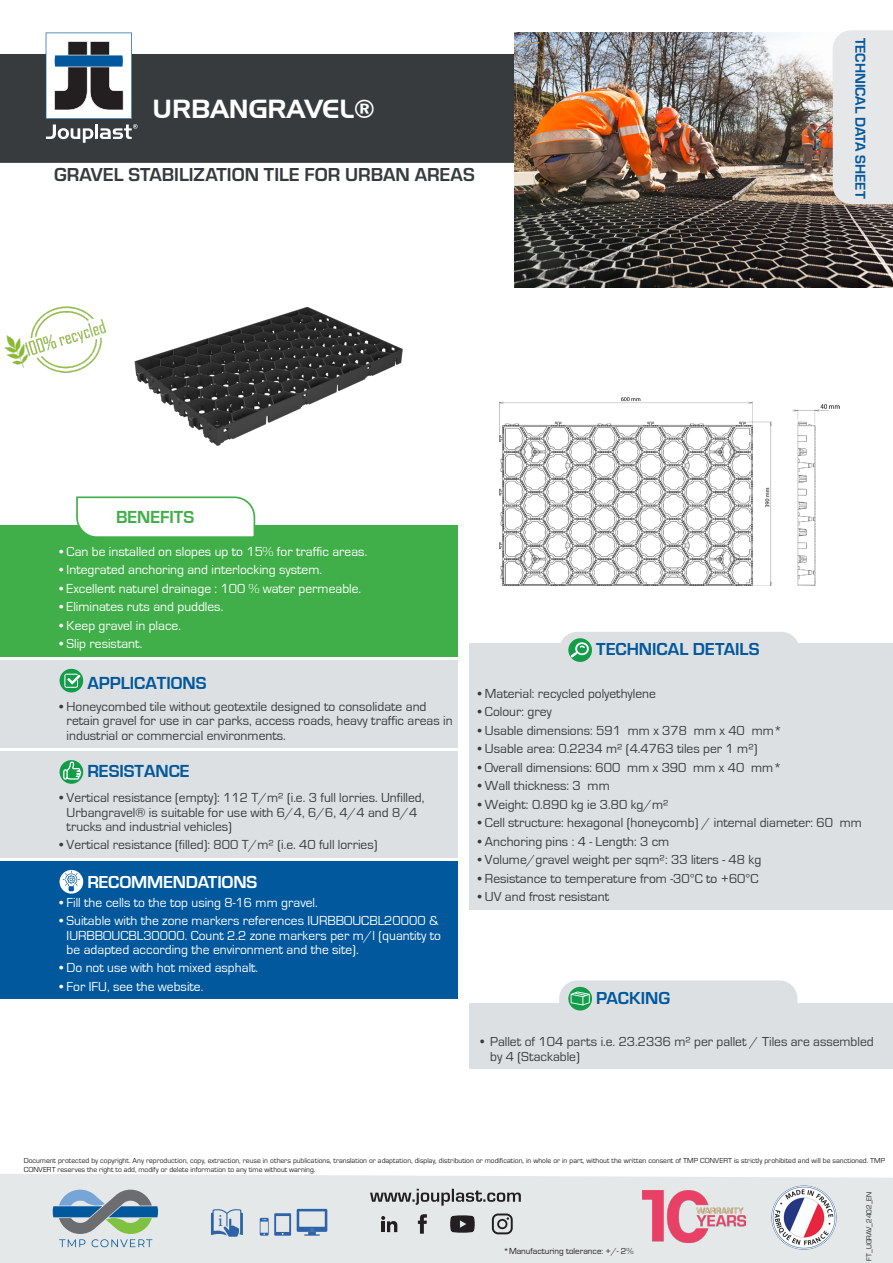
<style>
.page{position:relative;width:893px;height:1263px;background:#fff}
.page>*{position:absolute;margin:0;border:0;box-sizing:border-box;transform-origin:0 0}
.Nom_générique{font:25.5px "Handel Gothic BT";color:#fff}
.Désignation{font:700 19.5px "Eurostile";color:#373b3d}
.t1{font:700 18px "Eurostile";color:#01589c}
.t2{font:700 18px "Eurostile";color:#01589c}
.Specifique{font:700 18px "Eurostile";letter-spacing:-.01em;color:#fff}
.t3{font:700 18px "Eurostile";color:#40ae49}
.t4{font:17.1px "Minion Pro";color:#2e63a8}
.t5{font:700 14.7px "Eurostile";color:#01589c}
.Specifique-2{font:13.5px/14.2px "Eurostile";color:#373b3d}
.Specifique-3{font:13.5px/14.2px "Eurostile";color:#fff}
.t6{font:13.5px/14.2px "Eurostile";color:#373b3d}
.t7{font:9px "Eurostile";color:#231f20}
.t8{font:7.5px/9px "Eurostile";color:#231f20}
</style>
<div class="page">
<div style="left:0;top:1174px;width:893px;height:89px;background:#e5e8e9"></div>
<div style="left:0;top:54px;width:514px;height:109px;background:#373b3d"></div>
<svg style="left:53px;top:1189px;width:105px;height:58px;background:#96afb7"></svg>
<img style="left:771px;top:1184px;width:66px;height:66px">
<img style="left:642px;top:1190px;width:104px;height:52px">
<svg style="left:370px;top:1189px;width:151px;height:16px;background:#aaabac"></svg>
<svg style="left:450px;top:1215px;width:25px;height:18px"></svg>
<svg style="left:381px;top:1216px;width:16px;height:16px"></svg>
<svg style="left:418px;top:1214px;width:9px;height:20px"></svg>
<svg style="left:492px;top:1213px;width:21px;height:21px"></svg>
<div style="left:469px;top:1003px;width:424px;height:66px;background:#dde0e2"></div>
<div style="left:559px;top:980px;width:238px;height:42px;background:#dde0e2;border-radius:18px"></div>
<svg style="left:568px;top:987px;width:24px;height:23px"></svg>
<svg style="left:571px;top:991px;width:19px;height:14px"></svg>
<div style="left:469px;top:643px;width:424px;height:267px;background:#dde0e2"></div>
<div style="left:559px;top:632px;width:240px;height:41px;background:#dde0e2;border-radius:18px"></div>
<svg style="left:568px;top:638px;width:24px;height:24px"></svg>
<svg style="left:571px;top:642px;width:18px;height:16px"></svg>
<img style="left:499px;top:397px;width:340px;height:188px">
<svg style="left:46px;top:33px;width:92px;height:110px"></svg>
<div style="left:0;top:525px;width:458px;height:132px;background:#40ae49"></div>
<div style="left:0;top:660px;width:458px;height:88px;background:#dde0e2"></div>
<div style="left:60px;top:669px;width:23px;height:23px;background:#139d4a;border-radius:50%"></div>
<svg style="left:64px;top:674px;width:16px;height:14px"></svg>
<div style="left:0;top:752px;width:458px;height:106px;background:#dde0e2"></div>
<div style="left:60px;top:760px;width:23px;height:24px;background:#139d4a;border-radius:50%"></div>
<svg style="left:63px;top:760px;width:19px;height:20px"></svg>
<div style="left:0;top:861px;width:458px;height:138px;background:#01589c"></div>
<svg style="left:60px;top:870px;width:23px;height:24px"></svg>
<svg style="left:63px;top:871px;width:17px;height:20px"></svg>
<img style="left:4px;top:306px;width:101px;height:67px">
<img style="left:134px;top:306px;width:269px;height:140px">
<svg style="left:76px;top:496px;width:180px;height:41px"></svg>
<svg style="left:211px;top:1209px;width:32px;height:28px"></svg>
<svg style="left:260px;top:1213px;width:31px;height:23px"></svg>
<svg style="left:297px;top:1209px;width:30px;height:27px"></svg>
<img style="left:514px;top:32px;width:379px;height:256px">
<div style="left:830px;top:29px;width:63px;height:184px;background:#231f20;opacity:.15"></div>
<div style="left:833px;top:30px;width:60px;height:174px;background:#e6e7e9"></div>
<p class="Nom_générique" style="left:152px;top:94px;width:224px">URBANGRAVEL®</p>
<p class="Désignation" style="left:54px;top:161px;width:422px">GRAVEL STABILIZATION TILE FOR URBAN AREAS</p>
<p class="t3" style="left:116px;top:507px;width:80px">BENEFITS</p>
<p class="t5" style="left:871px;top:38px;width:163px;rotate:90deg">TECHNICAL DATA SHEET</p>
<p class="Specifique-3" style="left:60px;top:544px;width:309px">• Can be installed on slopes up to 15% for traffic areas.</p>
<p class="Specifique-3" style="left:60px;top:563px;width:264px">• Integrated anchoring and interlocking system.</p>
<p class="Specifique-3" style="left:60px;top:581px;width:303px">• Excellent naturel drainage : 100 % water permeable.</p>
<p class="Specifique-3" style="left:60px;top:600px;width:165px">• Eliminates ruts and puddles.</p>
<p class="Specifique-3" style="left:60px;top:618px;width:123px">• Keep gravel in place.</p>
<p class="Specifique-3" style="left:60px;top:637px;width:84px">• Slip resistant.</p>
<p class="t2" style="left:87px;top:673px;width:121px">APPLICATIONS</p>
<p class="Specifique-2" style="left:67px;top:700px;width:388px;text-indent:-7px">• Honeycombed tile without geotextile designed to consolidate and retain gravel for use in car parks, access roads, heavy traffic areas in industrial or commercial environments.</p>
<p class="t2" style="left:87px;top:761px;width:104px">RESISTANCE</p>
<p class="Specifique-2" style="left:67px;top:791px;width:359px;text-indent:-7px">• Vertical resistance (empty): 112 T/m² (i.e. 3 full lorries. Unfilled,<br>Urbangravel® is suitable for use with 6/4, 6/6, 4/4 and 8/4 trucks and industrial vehicles)</p>
<p class="Specifique-2" style="left:60px;top:838px;width:319px">• Vertical resistance (filled): 800 T/m² (i.e. 40 full lorries)</p>
<p class="Specifique" style="left:87px;top:869px;width:171px">RECOMMENDATIONS</p>
<p class="Specifique-3" style="left:60px;top:895px;width:260px">• Fill the cells to the top using 8-16 mm gravel.</p>
<p class="Specifique-3" style="left:67px;top:914px;width:376px;text-indent:-7px">• Suitable with the zone markers references IURBBOUCBL20000 &amp;<br>IURBBOUCBL30000. Count 2.2 zone markers per m/l (quantity to be adapted according the environment and the site).</p>
<p class="Specifique-3" style="left:60px;top:961px;width:200px">• Do not use with hot mixed asphalt.</p>
<p class="Specifique-3" style="left:60px;top:979px;width:145px">• For IFU, see the website.</p>
<p class="t1" style="left:596px;top:636px;width:165px">TECHNICAL DETAILS</p>
<p class="Specifique-2" style="left:478px;top:686px;width:180px">• Material: recycled polyethylene</p>
<p class="Specifique-2" style="left:478px;top:705px;width:75px">• Colour: grey</p>
<p class="Specifique-2" style="left:478px;top:723px;width:306px">• Usable dimensions: 591 mm x 378 mm x 40 mm*</p>
<p class="Specifique-2" style="left:478px;top:742px;width:281px">• Usable area: 0.2234 m² (4.4763 tiles per 1 m²)</p>
<p class="Specifique-2" style="left:478px;top:760px;width:305px">• Overall dimensions: 600 mm x 390 mm x 40 mm*</p>
<p class="Specifique-2" style="left:478px;top:779px;width:134px">• Wall thickness: 3 mm</p>
<p class="Specifique-2" style="left:478px;top:797px;width:192px">• Weight: 0.890 kg ie 3.80 kg/m²</p>
<p class="Specifique-2" style="left:478px;top:816px;width:386px">• Cell structure: hexagonal (honeycomb) / internal diameter: 60 mm</p>
<p class="Specifique-2" style="left:478px;top:834px;width:193px">• Anchoring pins : 4 - Length: 3 cm</p>
<p class="Specifique-2" style="left:478px;top:853px;width:285px">• Volume/gravel weight per sqm²: 33 liters - 48 kg</p>
<p class="Specifique-2" style="left:478px;top:871px;width:282px">• Resistance to temperature from -30°C to +60°C</p>
<p class="Specifique-2" style="left:478px;top:890px;width:133px">• UV and frost resistant</p>
<p class="t1" style="left:596px;top:985px;width:75px">PACKING</p>
<p class="t6" style="left:490px;top:1034px;width:385px;text-indent:-12px">• Pallet of 104 parts i.e. 23.2336 m² per pallet / Tiles are assembled by 4 (Stackable)</p>
<p class="t8" style="left:24px;top:1156px;width:863px">Document protected by copyright. Any reproduction, copy, extraction, reuse in others publications, translation or adaptation, display, distribution or modification, in whole or in part, without the written consent of TMP CONVERT is strictly prohibited and will be sanctioned. TMP<br>CONVERT reserves the right to add, modify or delete information to any time without warning.</p>
<p class="t4" style="left:218px;top:1208px;width:6px">i</p>
<p class="t7" style="left:503px;top:1246px;width:132px">*Manufacturing tolerance: +/- 2%</p>
<p class="t8" style="left:864px;top:1261px;width:71px;rotate:-90deg">FT_UGRAV_2402_EN</p>
</div>
